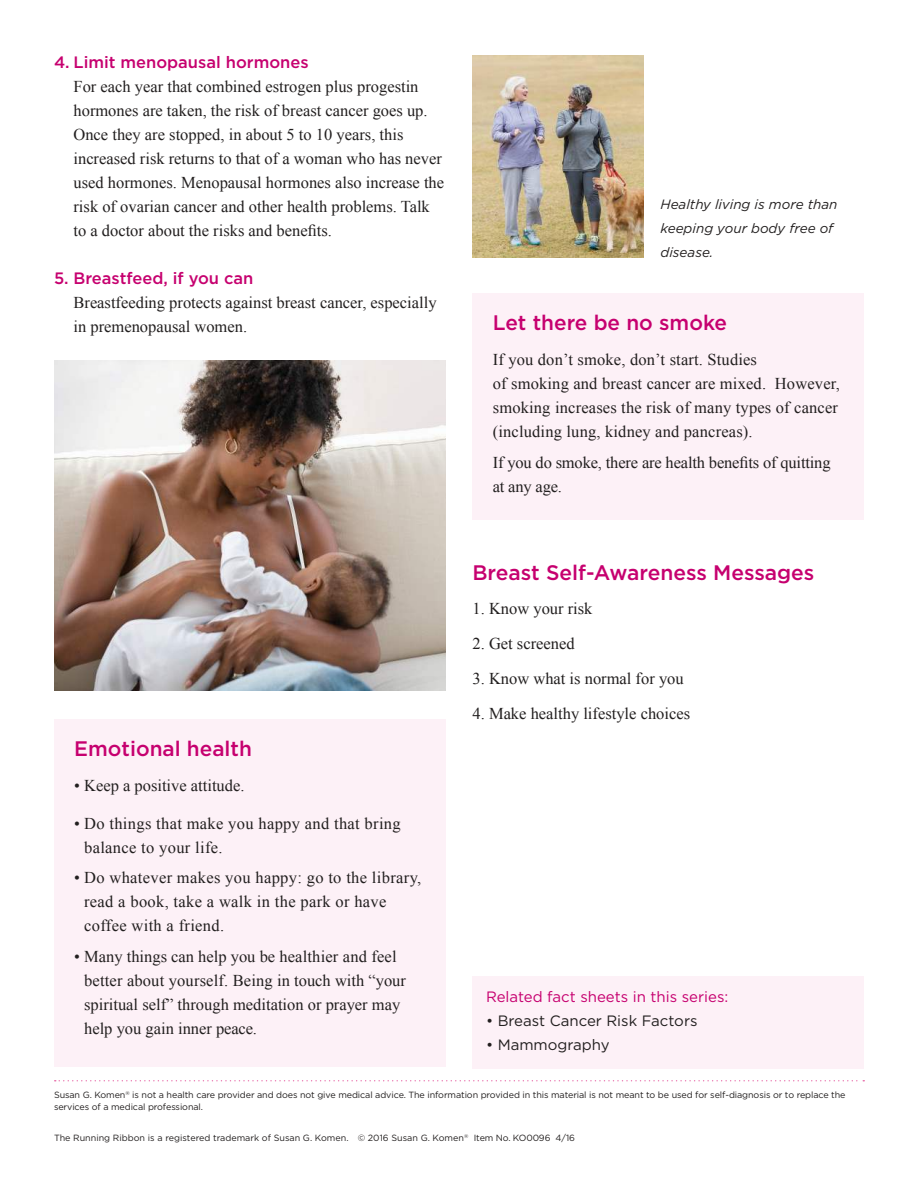
<style>
.page{position:relative;width:918px;height:1188px;background:#fff}
.page>*{position:absolute;margin:0;border:0;box-sizing:border-box;transform-origin:0 0}
.t1{font:500 21px "Gotham";color:#c6006f}
.t2{font:16.5px/24px "Times New Roman";color:#221f1f}
.t3{font:16.5px/24px "Times New Roman";letter-spacing:.02em;color:#221f1f}
.t4{font:500 16.5px "Gotham";color:#c6006f}
.t5{font:15px "Gotham";color:#221f1f}
.t6{font:15px "Gotham";color:#c6006f}
.t7{font:italic 13.5px/24px "Gotham";color:#221f1f}
.t8{font:9px/12px "Gotham";letter-spacing:-.01em;color:#221f1f}
</style>
<div class="page">
<svg style="left:55px;top:1080px;width:809px;height:1px"></svg>
<div style="left:473px;top:976px;width:391px;height:92px;background:#fdf1f7"></div>
<div style="left:54px;top:719px;width:392px;height:347px;background:#fdf1f7"></div>
<div style="left:473px;top:293px;width:391px;height:226px;background:#fdf1f7"></div>
<img style="left:472px;top:56px;width:172px;height:201px">
<img style="left:54px;top:361px;width:392px;height:329px">
<p class="t4" style="left:54px;top:56px;width:256px">4. Limit menopausal hormones</p>
<p class="t2" style="left:74px;top:76px;width:372px">For each year that combined estrogen plus progestin hormones are taken, the risk of breast cancer goes up.<br>Once they are stopped, in about 5 to 10 years, this increased risk returns to that of a woman who has never used hormones. Menopausal hormones also increase the risk of ovarian cancer and other health problems. Talk to a doctor about the risks and bene昀椀ts.</p>
<p class="t4" style="left:54px;top:272px;width:201px">5. Breastfeed, if you can</p>
<p class="t2" style="left:74px;top:292px;width:365px">Breastfeeding protects against breast cancer, especially in premenopausal women.</p>
<p class="t1" style="left:74px;top:741px;width:179px">Emotional health</p>
<p class="t2" style="left:74px;top:775px;width:172px">• Keep a positive attitude.</p>
<p class="t3" style="left:84px;top:813px;width:318px;text-indent:-10px">• Do things that make you happy and that bring balance to your life.</p>
<p class="t3" style="left:84px;top:867px;width:339px;text-indent:-10px">• Do whatever makes you happy: go to the library, read a book, take a walk in the park or have coffee with a friend.</p>
<p class="t2" style="left:84px;top:946px;width:323px;text-indent:-10px">• Many things can help you be healthier and feel better about yourself. Being in touch with “your spiritual self” through meditation or prayer may help you gain inner peace.</p>
<p class="t7" style="left:660px;top:193px;width:178px">Healthy living is more than keeping your body free of disease.</p>
<p class="t1" style="left:493px;top:315px;width:236px">Let there be no smoke</p>
<p class="t2" style="left:493px;top:349px;width:349px">If you don’t smoke, don’t start. Studies<br>of smoking and breast cancer are mixed. However, smoking increases the risk of many types of cancer (including lung, kidney and pancreas).</p>
<p class="t2" style="left:493px;top:450px;width:339px">If you do smoke, there are health bene昀椀ts of quitting at any age.</p>
<p class="t1" style="left:472px;top:564px;width:343px">Breast Self-Awareness Messages</p>
<p class="t2" style="left:472px;top:598px;width:122px">1. Know your risk</p>
<p class="t2" style="left:472px;top:633px;width:104px">2. Get screened</p>
<p class="t2" style="left:472px;top:668px;width:213px">3. Know what is normal for you</p>
<p class="t2" style="left:472px;top:703px;width:219px">4. Make healthy lifestyle choices</p>
<p class="t6" style="left:486px;top:990px;width:244px">Related fact sheets in this series:</p>
<p class="t5" style="left:486px;top:1014px;width:213px">• Breast Cancer Risk Factors</p>
<p class="t5" style="left:486px;top:1038px;width:125px">• Mammography</p>
<p class="t8" style="left:54px;top:1090px;width:793px">Susan G. Komen<sup>®</sup> is not a health care provider and does not give medical advice. The information provided in this material is not meant to be used for self-diagnosis or to replace the services of a medical professional.</p>
<p class="t8" style="left:54px;top:1133px;width:296px">The Running Ribbon is a registered trademark of Susan G. Komen.</p>
<p class="t8" style="left:358px;top:1133px;width:219px">© 2016 Susan G. Komen<sup>®</sup> Item No. KO0096 4/16</p>
</div>
